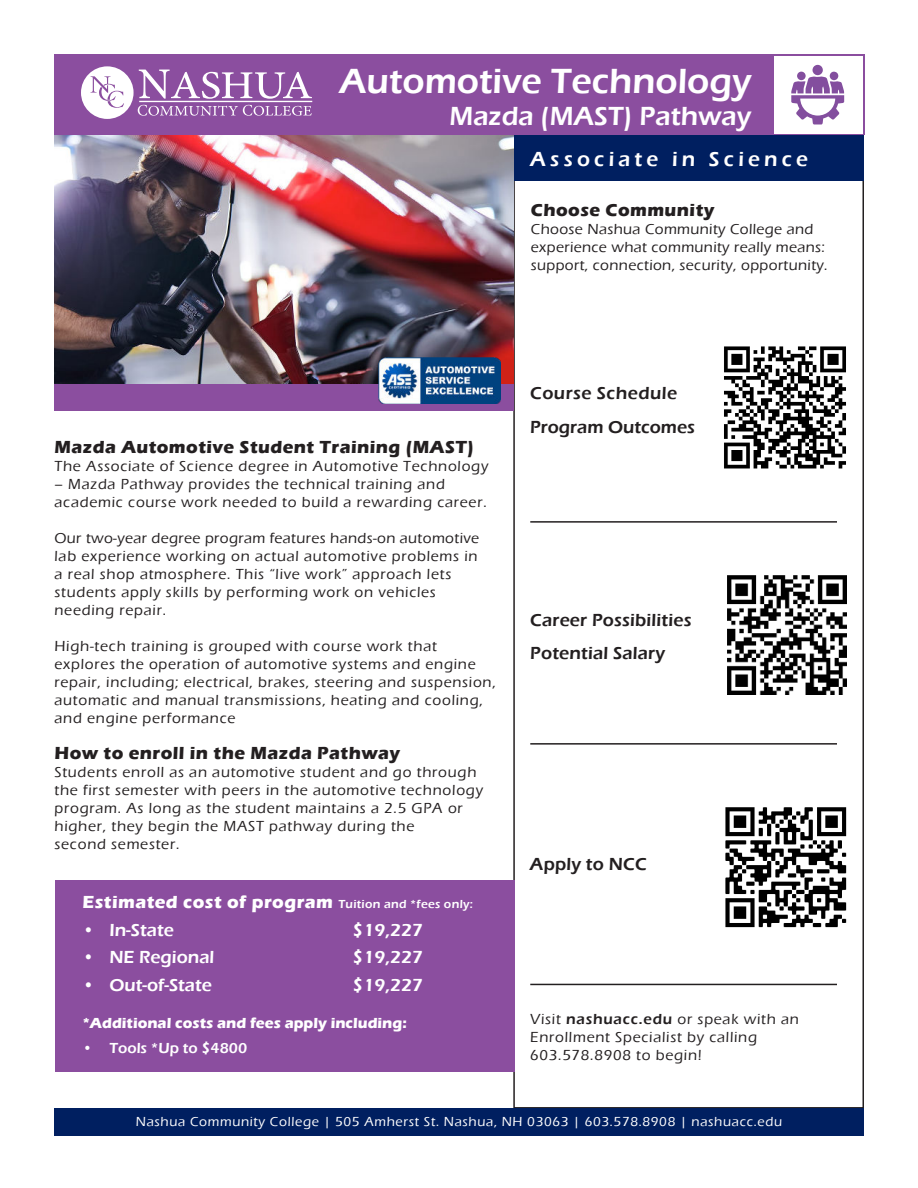
<style>
.page{position:relative;width:918px;height:1188px;background:#fff}
.page>*{position:absolute;margin:0;border:0;box-sizing:border-box;transform-origin:0 0}
.t1{font:600 36px "Eras ITC";color:#fff}
.t2{font:600 27px "Eras ITC";color:#fff}
.t3{font:600 21px "Eras ITC";letter-spacing:.2em;color:#fff}
.t4{font:700 18px "Eras ITC";letter-spacing:.025em;color:#231f20}
.t5{font:600 18px/33.3px "Eras ITC";letter-spacing:.01em;color:#231f20}
.t6{font:600 18px "Eras ITC";color:#fff}
.t7{font:700 18px "Eras ITC";letter-spacing:.025em;color:#fff}
.t8{font:500 15px/18px "Eras ITC";letter-spacing:.05em;color:#231f20}
.t9{font:500 15px/18px "Eras ITC";letter-spacing:.025em;color:#231f20}
.t10{font:700 15px "Eras ITC";color:#fff}
.t11{font:600 15px "Eras ITC";color:#fff}
.t12{font:500 13.5px "Eras ITC";letter-spacing:.05em;color:#fff}
.s1{font-weight:600;font-size:12px}
.s2{font-weight:600}
</style>
<div class="page">
<img style="left:54px;top:135px;width:459px;height:249px">
<div style="left:54px;top:54px;width:810px;height:81px;background:#8b4e9f"></div>
<div style="left:774px;top:56px;width:88px;height:77px;background:#fff"></div>
<svg style="left:791px;top:65px;width:53px;height:60px"></svg>
<svg style="left:81px;top:66px;width:231px;height:53px"></svg>
<div style="left:55px;top:1109px;width:809px;height:27px;background:#001f60"></div>
<div style="left:514px;top:135px;width:350px;height:46px;background:#001f60"></div>
<div style="left:54px;top:384px;width:459px;height:27px;background:#8b4e9f"></div>
<img style="left:379px;top:357px;width:122px;height:47px">
<hr style="left:530px;top:521px;width:307px;height:2px;background:#231f20">
<hr style="left:530px;top:743px;width:307px;height:2px;background:#231f20">
<hr style="left:530px;top:984px;width:307px;height:1px;background:#231f20">
<img style="left:727px;top:575px;width:120px;height:120px">
<img style="left:724px;top:346px;width:122px;height:123px">
<img style="left:725px;top:807px;width:122px;height:121px">
<div style="left:56px;top:880px;width:459px;height:191px;background:#8b4e9f"></div>
<h1 class="t1" style="left:339px;top:65px;width:414px">Automotive Technology</h1>
<h2 class="t2" style="left:449px;top:104px;width:304px">Mazda (MAST) Pathway</h2>
<h3 class="t3" style="left:530px;top:150px;width:279px">Associate in Science</h3>
<p class="t4" style="left:531px;top:202px;width:185px">Choose Community</p>
<p class="t9" style="left:531px;top:221px;width:298px">Choose Nashua Community College and experience what community really means: support, connection, security, opportunity.</p>
<p class="t4" style="left:55px;top:440px;width:421px">Mazda Automotive Student Training (MAST)</p>
<p class="t8" style="left:55px;top:458px;width:435px">The Associate of Science degree in Automotive Technology</p>
<p class="t8" style="left:55px;top:476px;width:434px">– Mazda Pathway provides the technical training and academic course work needed to build a rewarding career.</p>
<p class="t8" style="left:55px;top:530px;width:426px">Our two-year degree program features hands-on automotive lab experience working on actual automotive problems in a real shop atmosphere. This “live work” approach lets students apply skills by performing work on vehicles needing repair.</p>
<p class="t8" style="left:55px;top:638px;width:443px">High-tech training is grouped with course work that explores the operation of automotive systems and engine repair, including; electrical, brakes, steering and suspension, automatic and manual transmissions, heating and cooling, and engine performance</p>
<p class="t4" style="left:55px;top:746px;width:347px">How to enroll in the Mazda Pathway</p>
<p class="t8" style="left:55px;top:764px;width:430px">Students enroll as an automotive student and go through the first semester with peers in the automotive technology program. As long as the student maintains a 2.5 GPA or higher, they begin the MAST pathway during the<br>second semester.</p>
<p class="t7" style="left:82px;top:894px;width:392px">Estimated cost of program <span class="s1">Tuition and *fees only:</span></p>
<p class="t6" style="left:82px;top:922px;width:93px">• In-State</p>
<p class="t6" style="left:352px;top:922px;width:72px">$19,227</p>
<p class="t6" style="left:82px;top:950px;width:133px">• NE Regional</p>
<p class="t6" style="left:353px;top:950px;width:72px">$19,227</p>
<p class="t6" style="left:82px;top:977px;width:131px">• Out-of-State</p>
<p class="t6" style="left:352px;top:977px;width:72px">$19,227</p>
<p class="t10" style="left:82px;top:1017px;width:326px">*Additional costs and fees apply including:</p>
<p class="t11" style="left:82px;top:1041px;width:166px">• Tools *Up to $4800</p>
<p class="t5" style="left:530px;top:377px;width:166px;line-height:34.2px">Course Schedule<br>Program Outcomes</p>
<p class="t5" style="left:530px;top:604px;width:163px">Career Possibilities<br>Potential Salary</p>
<p class="t5" style="left:530px;top:849px;width:118px">Apply to NCC</p>
<p class="t8" style="left:530px;top:1011px;width:270px">Visit <span class="s2">nashuacc.edu</span> or speak with an<br>Enrollment Specialist by calling<br>603.578.8908 to begin!</p>
<p class="t12" style="left:136px;top:1116px;width:648px">Nashua Community College | 505 Amherst St. Nashua, NH 03063 | 603.578.8908 | nashuacc.edu</p>
</div>
